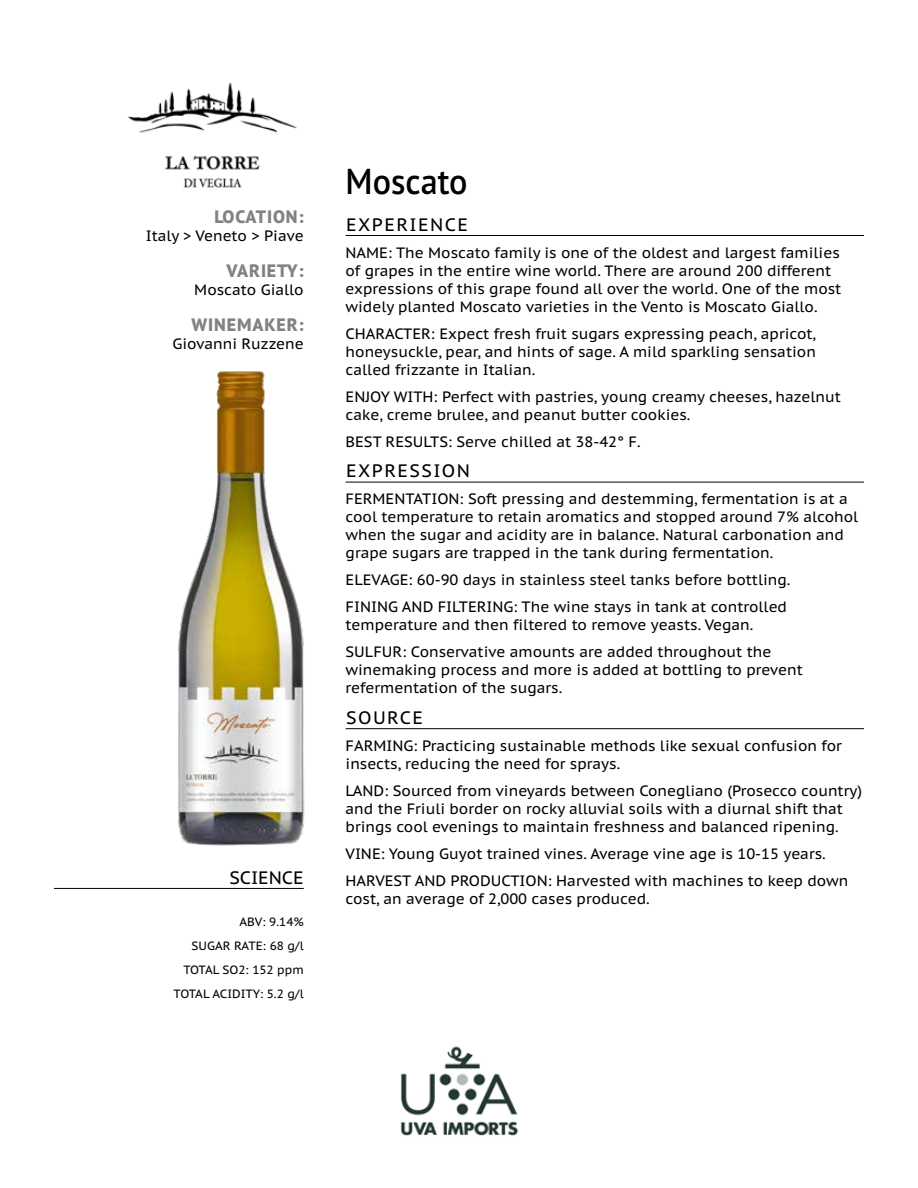
<style>
.page{position:relative;width:918px;height:1188px;background:#fff}
.page>*{position:absolute;margin:0;border:0;box-sizing:border-box;transform-origin:0 0}
.t1{font:600 36px "PT Sans Pro";color:#000;scale:.95 1}
.t2{font:800 18px "PT Sans Pro";letter-spacing:.05em;color:#808285}
.t3{font:18px "PT Sans Pro Caption";letter-spacing:.08em;color:#000}
.t4{font:18px "PT Sans Pro Caption";color:#000}
.t5{font:15px/18px "PT Sans Pro Caption";color:#000}
.t6{font:12px/24px "PT Sans Pro Caption";color:#000;text-align:right}
</style>
<div class="page">
<hr style="left:346px;top:235px;width:518px;height:1px;background:#000">
<hr style="left:346px;top:482px;width:518px;height:1px;background:#000">
<hr style="left:346px;top:728px;width:518px;height:1px;background:#000">
<img style="left:178px;top:371px;width:127px;height:475px">
<hr style="left:54px;top:888px;width:250px;height:1px;background:#000">
<img style="left:400px;top:1046px;width:119px;height:90px">
<img style="left:128px;top:82px;width:169px;height:106px">
<p class="t2" style="left:214px;top:205px;width:91px">LOCATION:</p>
<p class="t5" style="left:146px;top:227px;width:160px">Italy &gt; Veneto &gt; Piave</p>
<p class="t2" style="left:227px;top:259px;width:79px">VARIETY:</p>
<p class="t5" style="left:194px;top:281px;width:111px">Moscato Giallo</p>
<p class="t2" style="left:192px;top:313px;width:114px">WINEMAKER:</p>
<p class="t5" style="left:172px;top:335px;width:133px">Giovanni Ruzzene</p>
<p class="t4" style="left:229px;top:866px;width:76px">SCIENCE</p>
<p class="t6" style="left:174px;top:909px;width:132px">ABV: 9.14%<br>SUGAR RATE: 68 g/l<br>TOTAL SO2: 152 ppm<br>TOTAL ACIDITY: 5.2 g/l</p>
<h1 class="t1" style="left:346px;top:158px;width:130px">Moscato</h1>
<p class="t3" style="left:346px;top:213px;width:123px">EXPERIENCE</p>
<p class="t5" style="left:346px;top:243px;width:497px">NAME: The Moscato family is one of the oldest and largest families of grapes in the entire wine world. There are around 200 different expressions of this grape found all over the world. One of the most widely planted Moscato varieties in the Vento is Moscato Giallo.</p>
<p class="t5" style="left:346px;top:324px;width:472px;text-align:justify">CHARACTER: Expect fresh fruit sugars expressing peach, apricot, honeysuckle, pear, and hints of sage. A mild sparkling sensation called frizzante in Italian.</p>
<p class="t5" style="left:346px;top:387px;width:497px">ENJOY WITH: Perfect with pastries, young creamy cheeses, hazelnut cake, creme brulee, and peanut butter cookies.</p>
<p class="t5" style="left:346px;top:432px;width:296px">BEST RESULTS: Serve chilled at 38-42° F.</p>
<p class="t3" style="left:346px;top:459px;width:125px">EXPRESSION</p>
<p class="t5" style="left:346px;top:490px;width:514px">FERMENTATION: Soft pressing and destemming, fermentation is at a cool temperature to retain aromatics and stopped around 7% alcohol when the sugar and acidity are in balance. Natural carbonation and grape sugars are trapped in the tank during fermentation.</p>
<p class="t5" style="left:346px;top:566px;width:446px;line-height:27px">ELEVAGE: 60-90 days in stainless steel tanks before bottling.<br>FINING AND FILTERING: The wine stays in tank at controlled</p>
<p class="t5" style="left:346px;top:611px;width:427px;line-height:27px">temperature and then filtered to remove yeasts. Vegan.<br>SULFUR: Conservative amounts are added throughout the</p>
<p class="t5" style="left:346px;top:661px;width:459px">winemaking process and more is added at bottling to prevent refermentation of the sugars.</p>
<p class="t3" style="left:346px;top:706px;width:78px">SOURCE</p>
<p class="t5" style="left:346px;top:736px;width:498px">FARMING: Practicing sustainable methods like sexual confusion for insects, reducing the need for sprays.</p>
<p class="t5" style="left:346px;top:781px;width:518px">LAND: Sourced from vineyards between Conegliano (Prosecco country) and the Friuli border on rocky alluvial soils with a diurnal shift that brings cool evenings to maintain freshness and balanced ripening.</p>
<p class="t5" style="left:346px;top:840px;width:504px;line-height:27px">VINE: Young Guyot trained vines. Average vine age is 10-15 years.<br>HARVEST AND PRODUCTION: Harvested with machines to keep down</p>
<p class="t5" style="left:346px;top:889px;width:306px">cost, an average of 2,000 cases produced.</p>
</div>
